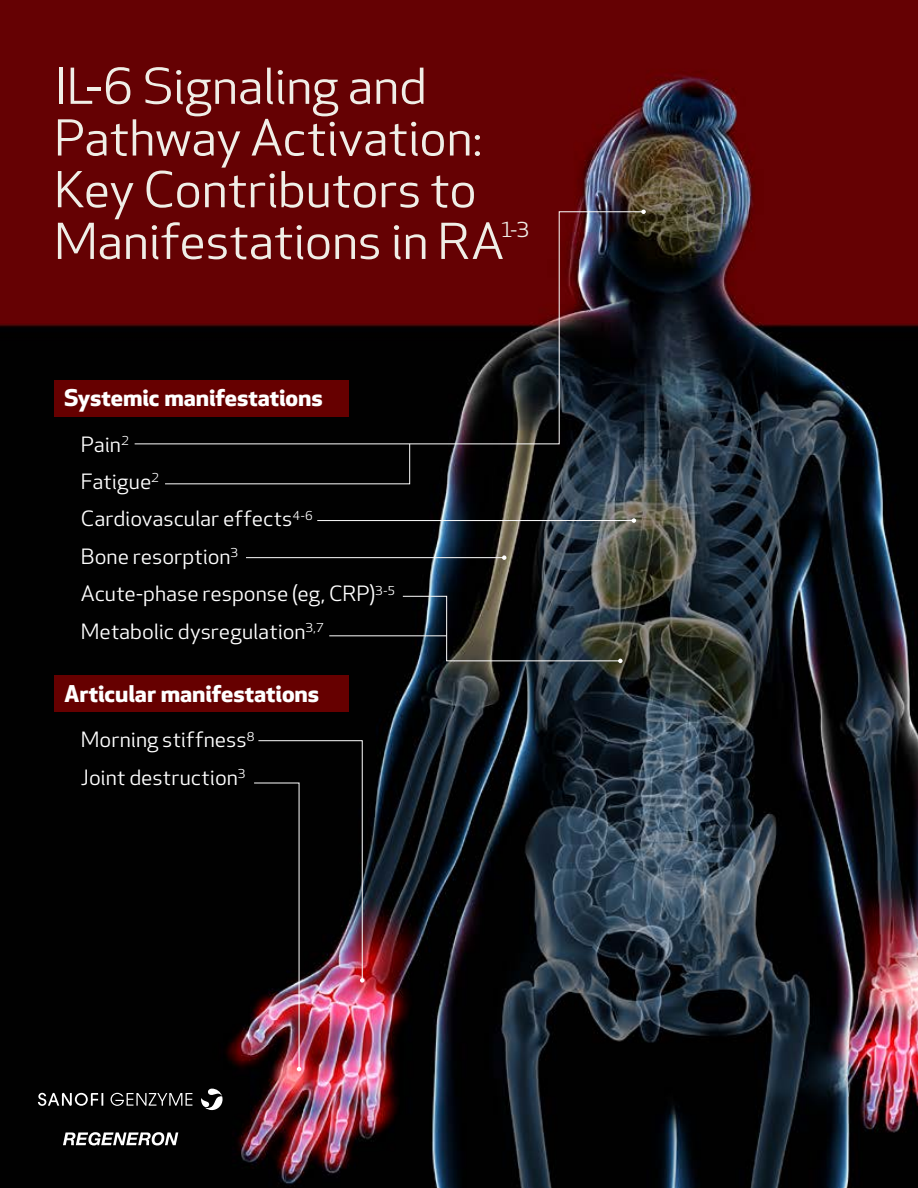
<style>
.page{position:relative;width:918px;height:1188px;background:#fff}
.page>*{position:absolute;margin:0;border:0;box-sizing:border-box;transform-origin:0 0}
.t1{font:48.3px/51.8px "Apex New";letter-spacing:-.01em;color:#f0eee7;scale:1.08 1}
.t2{font:700 22.5px "Apex New";letter-spacing:-.005em;color:#fff;scale:1.08 1}
.t3{font:20.55px/37.5px "Apex New";color:#fff;scale:1.08 1}
.t4{font:20.1px "Apex New";color:#f0eee7;scale:1.08 1}
</style>
<div class="page">
<img style="left:0;top:0;width:918px;height:1188px">
<svg style="left:38px;top:1093px;width:65px;height:13px"></svg>
<svg style="left:111px;top:1093px;width:81px;height:13px"></svg>
<svg style="left:201px;top:1089px;width:22px;height:21px"></svg>
<svg style="left:63px;top:1132px;width:115px;height:13px"></svg>
<div style="left:54px;top:380px;width:294px;height:37px;background:#600"></div>
<div style="left:54px;top:676px;width:294px;height:36px;background:#600"></div>
<img style="left:253px;top:740px;width:111px;height:331px">
<svg style="left:134px;top:211px;width:510px;height:234px;background:#39080a"></svg>
<svg style="left:641px;top:210px;width:5px;height:4px"></svg>
<svg style="left:164px;top:443px;width:246px;height:42px;background:#0d0d0d"></svg>
<hr style="left:317px;top:520px;width:317px;height:1px;background:#fff">
<svg style="left:632px;top:518px;width:4px;height:5px"></svg>
<hr style="left:329px;top:635px;width:118px;height:1px;background:#fff">
<img style="left:402px;top:596px;width:221px;height:67px">
<hr style="left:246px;top:557px;width:258px;height:1px;background:#fff">
<svg style="left:502px;top:555px;width:5px;height:5px"></svg>
<h1 class="t1" style="left:54px;top:62px;width:418px">IL-6 Signaling and<br>Pathway Activation:<br>Key Contributors to<br>Manifestations in RA</h1>
<p class="t4" style="left:501px;top:219px;width:28px">1-3</p>
<p class="t2" style="left:64px;top:384px;width:241px">Systemic manifestations</p>
<p class="t3" style="left:81px;top:426px;width:293px">Pain<sup>2<br></sup>Fatigue<sup>2<br></sup>Cardiovascular effects<sup>4-6<br></sup>Bone resorption<sup>3<br></sup>Acute-phase response (eg, CRP)<sup>3-5<br></sup>Metabolic dysregulation<sup>3,7</sup></p>
<p class="t2" style="left:64px;top:680px;width:238px">Articular manifestations</p>
<p class="t3" style="left:81px;top:722px;width:162px">Morning stiffness<sup>8<br></sup>Joint destruction<sup>3</sup></p>
</div>
